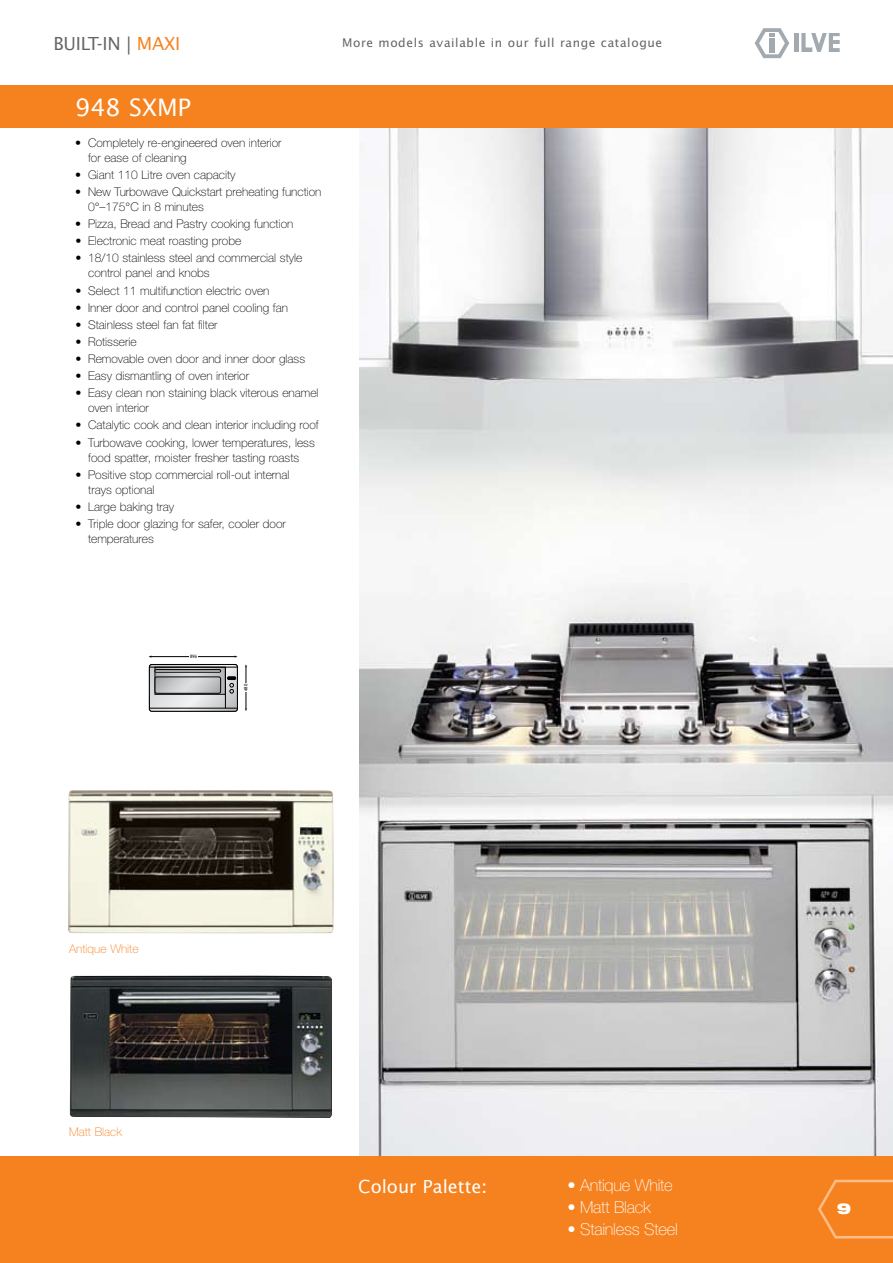
<style>
.page{position:relative;width:893px;height:1263px;background:#fff}
.page>*{position:absolute;margin:0;border:0;box-sizing:border-box;transform-origin:0 0}
.t1{font:24px "Lucida Sans Std";color:#fff}
.t2{font:18px "Lucida Sans Std";color:#fff}
.t3{font:18px "Lucida Sans Std";letter-spacing:-.015em;color:#636466}
.t4{font:100 16.5px "Helvetica Neue LT Std";letter-spacing:-.015em;color:#fff}
.t5{font:900 expanded 15px "Helvetica Neue LT Std";color:#fff}
.t6{font:100 12px/15px "Helvetica Neue LT Std";color:#000}
.t7{font:12px "Lucida Sans Std";letter-spacing:.05em;color:#636466}
.t8{font:100 12px "Helvetica Neue LT Std";color:#f5821f}
.t9{font:300 4.5px "DIN Neuzeit Grotesk Std";color:#000}
.s1{color:#f5821f}
</style>
<div class="page">
<img style="left:359px;top:128px;width:534px;height:1029px">
<div style="left:0;top:1157px;width:893px;height:106px;background:#f5821f"></div>
<div style="left:0;top:85px;width:893px;height:43px;background:#f5821f"></div>
<svg style="left:755px;top:28px;width:34px;height:30px"></svg>
<div style="left:769px;top:38px;width:6px;height:15px;background:#a2aaaf"></div>
<hr style="left:794px;top:33px;width:4px;height:19px;background:#a2aaaf">
<svg style="left:801px;top:33px;width:39px;height:19px"></svg>
<svg style="left:818px;top:1180px;width:75px;height:58px"></svg>
<img style="left:68px;top:790px;width:266px;height:143px">
<img style="left:69px;top:975px;width:263px;height:143px">
<svg style="left:149px;top:664px;width:88px;height:47px"></svg>
<div style="left:149px;top:664px;width:89px;height:47px;border:1px solid #000;border-radius:3px"></div>
<svg style="left:157px;top:669px;width:67px;height:23px"></svg>
<div style="left:155px;top:667px;width:71px;height:27px;border:1px solid #000"></div>
<div style="left:155px;top:669px;width:66px;height:3px;border:1px solid #000"></div>
<svg style="left:227px;top:676px;width:9px;height:17px"></svg>
<hr style="left:149px;top:667px;width:88px;height:1px;background:#000">
<hr style="left:149px;top:708px;width:88px;height:1px;background:#000">
<hr style="left:225px;top:667px;width:1px;height:41px;background:#000">
<svg style="left:155px;top:677px;width:66px;height:16px"></svg>
<div style="left:155px;top:677px;width:66px;height:16px;border:1px solid #000;border-radius:2px"></div>
<hr style="left:151px;top:656px;width:84px;height:1px;background:#000">
<div style="left:189px;top:654px;width:9px;height:5px;background:#fff"></div>
<hr style="left:246px;top:666px;width:1px;height:43px;background:#000">
<div style="left:244px;top:683px;width:5px;height:9px;background:#fff"></div>
<h2 class="t3" style="left:54px;top:33px;width:125px">BUI LT-IN | <span class="s1">MAXI</span></h2>
<h1 class="t1" style="left:75px;top:93px;width:117px">948 SXMP</h1>
<p class="t6" style="left:88px;top:135px;width:195px;text-indent:-13px">• Completely re-engineered oven interior for ease of cleaning</p>
<p class="t6" style="left:75px;top:167px;width:162px">• Giant 110 Litre oven capacity</p>
<p class="t6" style="left:88px;top:184px;width:235px;text-indent:-13px">• New Turbowave Quickstart preheating function<br>0°–175°C in 8 minutes</p>
<p class="t6" style="left:75px;top:216px;width:220px">• Pizza, Bread and Pastry cooking function</p>
<p class="t6" style="left:75px;top:233px;width:167px">• Electronic meat roasting probe</p>
<p class="t6" style="left:88px;top:251px;width:216px;text-indent:-13px">• 18/10 stainless steel and commercial style control panel and knobs</p>
<p class="t6" style="left:75px;top:283px;width:196px">• Select 11 multifunction electric oven</p>
<p class="t6" style="left:75px;top:300px;width:214px">• Inner door and control panel cooling fan</p>
<p class="t6" style="left:75px;top:317px;width:144px">• Stainless steel fan fat filter</p>
<p class="t6" style="left:75px;top:334px;width:63px">• Rotisserie</p>
<p class="t6" style="left:75px;top:351px;width:231px">• Removable oven door and inner door glass</p>
<p class="t6" style="left:75px;top:368px;width:175px">• Easy dismantling of oven interior</p>
<p class="t6" style="left:88px;top:385px;width:232px;text-indent:-13px">• Easy clean non staining black viterous enamel oven interior</p>
<p class="t6" style="left:75px;top:418px;width:245px">• Catalytic cook and clean interior including roof</p>
<p class="t6" style="left:75px;top:435px;width:241px;text-align:center">• Turbowave cooking, lower temperatures, less food spatter, moister fresher tasting roasts</p>
<p class="t6" style="left:88px;top:467px;width:203px;text-indent:-13px">• Positive stop commercial roll-out internal trays optional</p>
<p class="t6" style="left:75px;top:499px;width:100px">• Large baking tray</p>
<p class="t6" style="left:88px;top:516px;width:199px;text-indent:-13px">• Triple door glazing for safer, cooler door temperatures</p>
<p class="t7" style="left:342px;top:36px;width:321px">More models available in our full range catalogue</p>
<p class="t9" style="left:190px;top:654px;width:9px">896</p>
<p class="t9" style="left:243px;top:691px;width:9px;rotate:-90deg">480</p>
<p class="t8" style="left:69px;top:941px;width:71px">Antique White</p>
<p class="t8" style="left:69px;top:1125px;width:54px">Matt Black</p>
<h2 class="t2" style="left:358px;top:1176px;width:130px">Colour Palette:</h2>
<h3 class="t4" style="left:567px;top:1176px;width:107px">• Antique White</h3>
<h3 class="t4" style="left:567px;top:1197px;width:85px">• Matt Black</h3>
<h3 class="t4" style="left:567px;top:1219px;width:112px">• Stainless Steel</h3>
<p class="t5" style="left:837px;top:1199px;width:16px">9</p>
</div>
